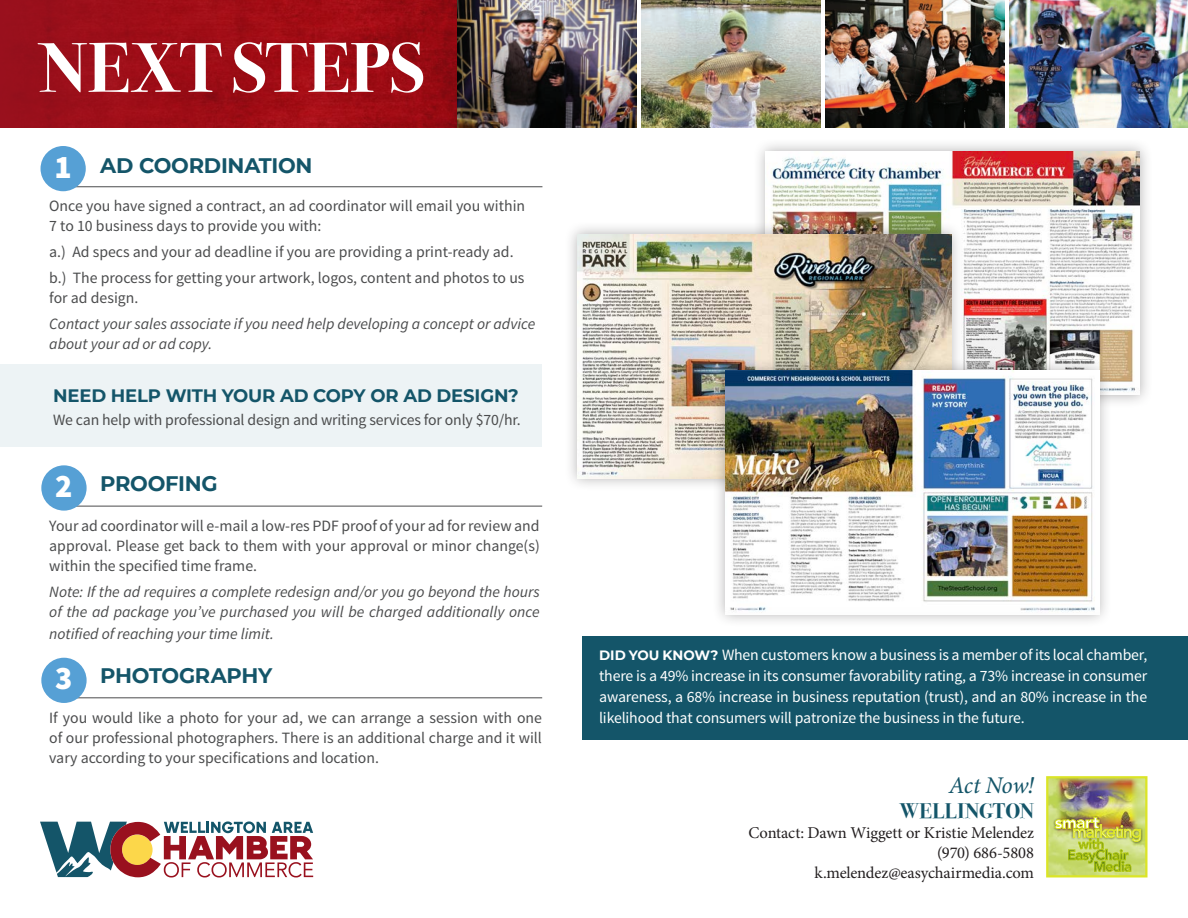
<style>
.page{position:relative;width:1188px;height:918px;background:#fff}
.page>*{position:absolute;margin:0;border:0;box-sizing:border-box;transform-origin:0 0}
.t1{font:700 70.5px "Bodoni Svty Two ITCTT";letter-spacing:.005em;color:#fff}
.t2{font:900 33px "Source Sans Pro";color:#fff}
.t3{font:italic 24px "Minion Pro";letter-spacing:-.02em;color:#145569}
.t4{font:700 21px "Montserrat";letter-spacing:-.015em;color:#145569}
.t5{font:700 21px "Bodoni Svty Two ITCTT";letter-spacing:.02em;color:#145569}
.t6{font:700 18px "Montserrat";letter-spacing:-.01em;color:#145569}
.t7{font:16.5px/19.8px "Minion Pro";letter-spacing:-.01em;color:#231f20;text-align:right}
.body_copy{font:15.75px/20.2px "Source Sans Pro";color:#4b4c4d}
.body_copy-2{font:15.75px/21px "Source Sans Pro";letter-spacing:-.01em;color:#fff;text-align:justify}
.body_copy-3{font:italic 15.75px/20.9px "Source Sans Pro";color:#4b4c4d}
.s1{font-family:"Montserrat";font-weight:700;font-size:13.5px}
</style>
<div class="page">
<img style="left:1049px;top:779px;width:95px;height:95px">
<div style="left:1046px;top:776px;width:101px;height:101px;border:2px solid #dbe526"></div>
<img style="left:1056px;top:778px;width:83px;height:39px">
<div style="left:1052px;top:815px;width:49px;height:16px;background:#000;opacity:.65"></div>
<div style="left:1071px;top:822px;width:72px;height:22px;background:#000;opacity:.65"></div>
<img style="left:1055px;top:817px;width:86px;height:55px">
<svg style="left:40px;top:821px;width:273px;height:57px"></svg>
<img style="left:0;top:0;width:637px;height:127px">
<div style="left:752px;top:138px;width:401px;height:270px;background:#231f20;opacity:.34"></div>
<img style="left:766px;top:151px;width:374px;height:244px">
<div style="left:565px;top:221px;width:399px;height:270px;background:#231f20;opacity:.34"></div>
<img style="left:578px;top:234px;width:373px;height:244px">
<div style="left:0;top:364px;width:542px;height:83px;background:#edf3f5"></div>
<hr style="left:70px;top:187px;width:472px;height:1px;background:#4b4c4d">
<div style="left:41px;top:146px;width:45px;height:45px;background:#56a0d5;border-radius:50%"></div>
<hr style="left:70px;top:506px;width:472px;height:1px;background:#4b4c4d">
<hr style="left:70px;top:698px;width:472px;height:1px;background:#4b4c4d">
<img style="left:641px;top:0;width:180px;height:127px">
<img style="left:1009px;top:0;width:179px;height:127px">
<img style="left:825px;top:0;width:180px;height:127px">
<div style="left:41px;top:465px;width:46px;height:46px;background:#56a0d5;border-radius:50%"></div>
<div style="left:41px;top:658px;width:46px;height:45px;background:#56a0d5;border-radius:50%"></div>
<div style="left:712px;top:357px;width:401px;height:270px;background:#231f20;opacity:.34"></div>
<img style="left:726px;top:371px;width:373px;height:243px">
<div style="left:583px;top:636px;width:605px;height:104px;background:#145569"></div>
<p class="t1" style="left:40px;top:10px;width:386px">NEXT STEPS</p>
<p class="t2" style="left:55px;top:145px;width:19px">1</p>
<p class="t4" style="left:100px;top:151px;width:214px">AD COORDINATION</p>
<p class="body_copy" style="left:49px;top:196px;width:477px">Once you have signed a contract, an ad coordinator will email you within<br>7 to 10 business days to provide you with:</p>
<p class="body_copy" style="left:49px;top:242px;width:466px">a.) Ad specs and your ad deadline if you are providing a print-ready ad.</p>
<p class="body_copy" style="left:49px;top:268px;width:477px">b.) The process for getting your artwork, logos, content and photos to us for ad design.</p>
<p class="body_copy-3" style="left:49px;top:313px;width:488px;line-height:20.2px">Contact your sales associate if you need help developing a concept or advice about your ad or ad copy.</p>
<p class="t6" style="left:53px;top:382px;width:467px">NEED HELP WITH YOUR AD COPY OR AD DESIGN?</p>
<p class="body_copy" style="left:53px;top:410px;width:469px">We can help with professional design and writing services for only $70/hr.</p>
<p class="t2" style="left:55px;top:464px;width:19px">2</p>
<p class="t4" style="left:100px;top:468px;width:119px">PROOFING</p>
<p class="body_copy" style="left:49px;top:515px;width:492px;text-align:justify">Your ad coordinator will e-mail a low-res PDF proof of your ad for review and approval. Please get back to them with your approval or minor change(s) within the specified time frame.</p>
<p class="body_copy-3" style="left:49px;top:581px;width:492px;text-align:justify">Note: If the ad requires a complete redesign and/or you go beyond the hours of the ad package you’ve purchased you will be charged additionally once notified of reaching your time limit.</p>
<p class="t2" style="left:55px;top:657px;width:19px">3</p>
<p class="t4" style="left:100px;top:661px;width:174px">PHOTOGRAPHY</p>
<p class="body_copy" style="left:49px;top:708px;width:494px;text-align:justify">If you would like a photo for your ad, we can arrange a session with one of our professional photographers. There is an additional charge and it will vary according to your specifications and location.</p>
<p class="body_copy-2" style="left:599px;top:645px;width:550px"><span class="s1">DID YOU KNOW?</span> When customers know a business is a member of its local chamber, there is a 49% increase in its consumer favorability rating, a 73% increase in consumer awareness, a 68% increase in business reputation (trust), and an 80% increase in the likelihood that consumers will patronize the business in the future.</p>
<h3 class="t3" style="left:949px;top:769px;width:87px">Act Now!</h3>
<h3 class="t5" style="left:900px;top:794px;width:136px">WELLINGTON</h3>
<p class="t7" style="left:749px;top:823px;width:287px">Contact: Dawn Wiggett or Kristie Melendez (970) 686-5808 k.melendez@easychairmedia.com</p>
</div>
